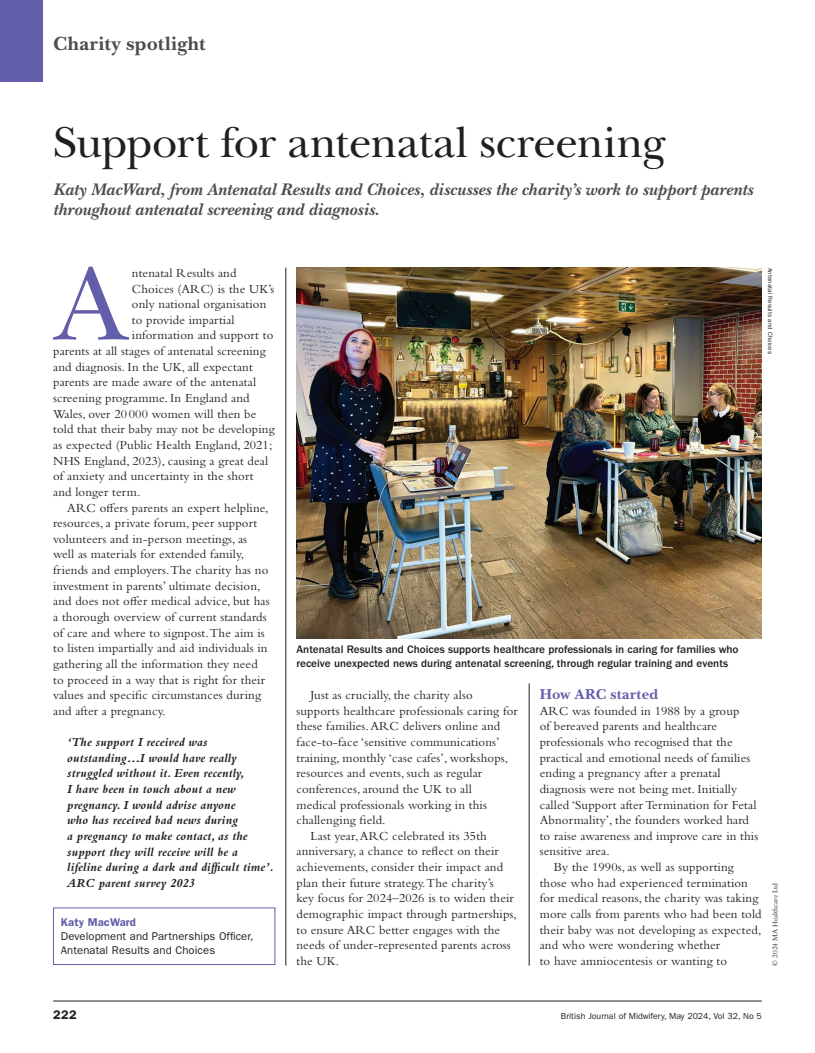
<style>
.page{position:relative;width:815px;height:1053px;background:#fff}
.page>*{position:absolute;margin:0;border:0;box-sizing:border-box;transform-origin:0 0}
.t1{font:107.5px "New Baskerville Std";color:#625ea9}
.t2{font:45px "New Baskerville Std";letter-spacing:-.01em;color:#231f20}
.t3{font:700 20px "New Baskerville Std";letter-spacing:.025em;color:#4b4c4d}
.t4{font:italic 700 17.5px/20px "New Baskerville Std";letter-spacing:.005em;color:#4b4c4d}
.t5{font:700 15px "New Baskerville Std";letter-spacing:.02em;color:#625ea9}
.t6{font:12.75px "Bembo Std";letter-spacing:.01em;color:#231f20}
.t7{font:italic 700 12.75px/15.6px "Bembo Std";letter-spacing:.01em;color:#231f20}
.t8{font:600 12.5px "ITC Franklin Gothic Std";color:#231f20}
.t9{font:500 11.25px/13.8px "ITC Franklin Gothic Std";color:#231f20}
.t10{font:11.25px/13.8px "ITC Franklin Gothic Std";letter-spacing:.01em;color:#231f20}
.t11{font:600 11.25px "ITC Franklin Gothic Std";letter-spacing:.01em;color:#625ea9}
.t12{font:8.75px "ITC Franklin Gothic Std";color:#231f20}
.t13{font:7.5px "Bembo Std";color:#231f20}
.t14{font:6.25px "ITC Franklin Gothic Std";letter-spacing:.01em;color:#231f20}
</style>
<div class="page">
<hr style="left:53px;top:1000px;width:709px;height:1px;background:#231f20">
<div style="left:0;top:0;width:42px;height:81px;background:#625ea9"></div>
<hr style="left:286px;top:268px;width:1px;height:697px;background:#231f20">
<hr style="left:529px;top:683px;width:1px;height:282px;background:#231f20">
<img style="left:296px;top:268px;width:466px;height:370px">
<h3 class="t3" style="left:53px;top:31px;width:154px">Charity spotlight</h3>
<h2 class="t2" style="left:53px;top:116px;width:614px">Support for antenatal screening</h2>
<h3 class="t4" style="left:53px;top:179px;width:701px">Katy MacWard, from Antenatal Results and Choices, discusses the charity’s work to support parents throughout antenatal screening and diagnosis.</h3>
<h1 class="t1" style="left:56px;top:242px;width:72px">A</h1>
<p class="t6" style="left:132px;top:265px;width:106px">ntenatal Results and</p>
<p class="t6" style="left:132px;top:281px;width:144px">Choices (ARC) is the UK’s</p>
<p class="t6" style="left:132px;top:297px;width:136px">only national organisation</p>
<p class="t6" style="left:132px;top:312px;width:104px">to provide impartial</p>
<p class="t6" style="left:132px;top:328px;width:143px">information and support to</p>
<p class="t6" style="left:53px;top:343px;width:214px">parents at all stages of antenatal screening</p>
<p class="t6" style="left:53px;top:359px;width:201px">and diagnosis. In the UK, all expectant</p>
<p class="t6" style="left:53px;top:375px;width:204px">parents are made aware of the antenatal</p>
<p class="t6" style="left:53px;top:390px;width:198px">screening programme. In England and</p>
<p class="t6" style="left:53px;top:406px;width:205px">Wales, over 20 000 women will then be</p>
<p class="t6" style="left:53px;top:422px;width:223px">told that their baby may not be developing</p>
<p class="t6" style="left:53px;top:437px;width:221px">as expected (Public Health England, 2021;</p>
<p class="t6" style="left:53px;top:453px;width:216px">NHS England, 2023), causing a great deal</p>
<p class="t6" style="left:53px;top:468px;width:202px">of anxiety and uncertainty in the short</p>
<p class="t6" style="left:53px;top:484px;width:89px">and longer term.</p>
<p class="t6" style="left:67px;top:500px;width:203px">ARC offers parents an expert helpline,</p>
<p class="t6" style="left:53px;top:515px;width:206px">resources, a private forum, peer support</p>
<p class="t6" style="left:53px;top:531px;width:195px">volunteers and in-person meetings, as</p>
<p class="t6" style="left:53px;top:547px;width:192px">well as materials for extended family,</p>
<p class="t6" style="left:53px;top:562px;width:217px">friends and employers. The charity has no</p>
<p class="t6" style="left:53px;top:578px;width:209px">investment in parents’ ultimate decision,</p>
<p class="t6" style="left:53px;top:594px;width:218px">and does not offer medical advice, but has</p>
<p class="t6" style="left:53px;top:609px;width:215px">a thorough overview of current standards</p>
<p class="t6" style="left:53px;top:625px;width:213px">of care and where to signpost. The aim is</p>
<p class="t6" style="left:53px;top:640px;width:216px">to listen impartially and aid individuals in</p>
<p class="t6" style="left:53px;top:656px;width:206px">gathering all the information they need</p>
<p class="t6" style="left:53px;top:672px;width:213px">to proceed in a way that is right for their</p>
<p class="t6" style="left:53px;top:687px;width:209px">values and specific circumstances during</p>
<p class="t6" style="left:53px;top:703px;width:114px">and after a pregnancy.</p>
<p class="t7" style="left:67px;top:734px;width:208px">‘The support I received was outstanding…I would have really struggled without it. Even recently,<br>I have been in touch about a new pregnancy. I would advise anyone<br>who has received bad news during<br>a pregnancy to make contact, as the support they will receive will be a lifeline during a dark and difficult time’.<br>ARC parent survey 2023</p>
<p class="t11" style="left:61px;top:915px;width:77px">Katy MacWard</p>
<p class="t10" style="left:61px;top:929px;width:194px">Development and Partnerships Officer,<br>Antenatal Results and Choices</p>
<p class="t14" style="left:774px;top:268px;width:88px;rotate:90deg">Antenatal Results and Choices</p>
<p class="t9" style="left:296px;top:642px;width:444px">Antenatal Results and Choices supports healthcare professionals in caring for families who receive unexpected news during antenatal screening, through regular training and events</p>
<p class="t6" style="left:311px;top:687px;width:164px">Just as crucially, the charity also</p>
<p class="t6" style="left:296px;top:703px;width:223px">supports healthcare professionals caring for</p>
<p class="t6" style="left:296px;top:718px;width:205px">these families. ARC delivers online and</p>
<p class="t6" style="left:296px;top:734px;width:205px">face‑to‑face ‘sensitive communications’</p>
<p class="t6" style="left:296px;top:750px;width:213px">training, monthly ‘case cafes’, workshops,</p>
<p class="t6" style="left:296px;top:765px;width:187px">resources and events, such as regular</p>
<p class="t6" style="left:296px;top:781px;width:177px">conferences, around the UK to all</p>
<p class="t6" style="left:296px;top:797px;width:192px">medical professionals working in this</p>
<p class="t6" style="left:296px;top:812px;width:91px">challenging field.</p>
<p class="t6" style="left:311px;top:828px;width:178px">Last year, ARC celebrated its 35th</p>
<p class="t6" style="left:296px;top:843px;width:204px">anniversary, a chance to reflect on their</p>
<p class="t6" style="left:296px;top:859px;width:208px">achievements, consider their impact and</p>
<p class="t6" style="left:296px;top:875px;width:199px">plan their future strategy. The charity’s</p>
<p class="t6" style="left:296px;top:890px;width:219px">key focus for 2024–2026 is to widen their</p>
<p class="t6" style="left:296px;top:906px;width:222px">demographic impact through partnerships,</p>
<p class="t6" style="left:296px;top:922px;width:205px">to ensure ARC better engages with the</p>
<p class="t6" style="left:296px;top:937px;width:216px">needs of under-represented parents across</p>
<p class="t6" style="left:296px;top:953px;width:44px">the UK.</p>
<p class="t5" style="left:540px;top:685px;width:120px">How ARC started</p>
<p class="t6" style="left:540px;top:703px;width:201px">ARC was founded in 1988 by a group</p>
<p class="t6" style="left:540px;top:718px;width:179px">of bereaved parents and healthcare</p>
<p class="t6" style="left:540px;top:734px;width:194px">professionals who recognised that the</p>
<p class="t6" style="left:540px;top:750px;width:212px">practical and emotional needs of families</p>
<p class="t6" style="left:540px;top:765px;width:182px">ending a pregnancy after a prenatal</p>
<p class="t6" style="left:540px;top:781px;width:199px">diagnosis were not being met. Initially</p>
<p class="t6" style="left:540px;top:797px;width:218px">called ‘Support after Termination for Fetal</p>
<p class="t6" style="left:540px;top:812px;width:211px">Abnormality’, the founders worked hard</p>
<p class="t6" style="left:540px;top:828px;width:220px">to raise awareness and improve care in this</p>
<p class="t6" style="left:540px;top:843px;width:71px">sensitive area.</p>
<p class="t6" style="left:554px;top:859px;width:181px">By the 1990s, as well as supporting</p>
<p class="t6" style="left:540px;top:875px;width:210px">those who had experienced termination</p>
<p class="t6" style="left:540px;top:890px;width:220px">for medical reasons, the charity was taking</p>
<p class="t6" style="left:540px;top:906px;width:223px">more calls from parents who had been told</p>
<p class="t6" style="left:540px;top:922px;width:223px">their baby was not developing as expected,</p>
<p class="t6" style="left:540px;top:937px;width:182px">and who were wondering whether</p>
<p class="t6" style="left:540px;top:953px;width:189px">to have amniocentesis or wanting to</p>
<p class="t13" style="left:771px;top:965px;width:84px;rotate:-90deg">© 2024 MA Healthcare Ltd</p>
<p class="t8" style="left:53px;top:1007px;width:25px">222</p>
<p class="t12" style="left:561px;top:1010px;width:202px">British Journal of Midwifery, May 2024, Vol 32, No 5</p>
</div>
